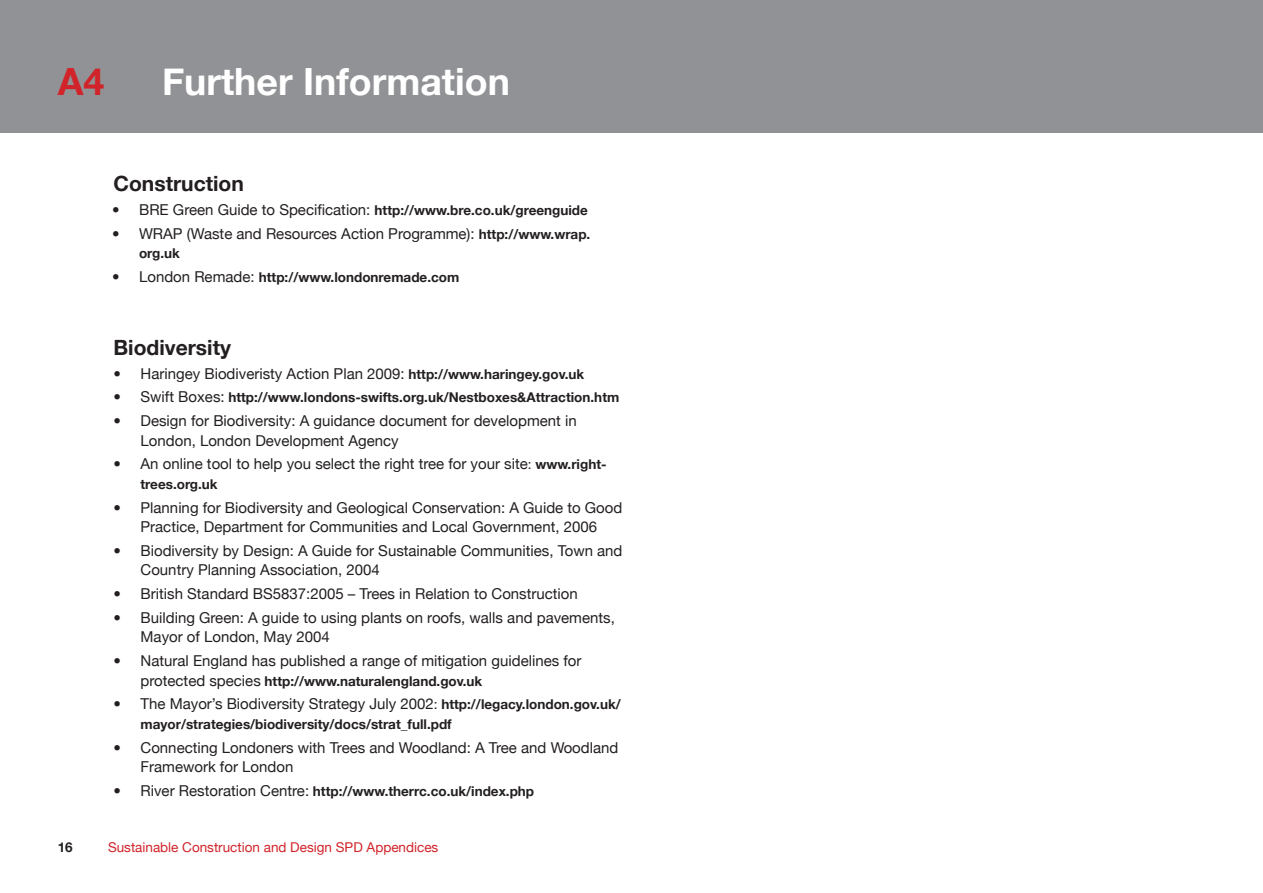
<style>
.page{position:relative;width:1263px;height:893px;background:#fff}
.page>*{position:absolute;margin:0;border:0;box-sizing:border-box;transform-origin:0 0}
.t1{font:700 37.5px "Helvetica Neue";color:#fff}
.t2{font:700 37.5px "Helvetica Neue";color:#d1232a}
.Text{font:700 21px "Helvetica Neue";color:#231f20}
.t3{font:15px/19.5px "Helvetica Neue";color:#231f20}
.t4{font:700 13.5px "Helvetica Neue";color:#231f20}
.t5{font:13.5px "Helvetica Neue";color:#d1232a}
.s1{font-weight:400;font-size:15px}
.s2{font-weight:700;font-size:13.5px}
.s3{font-size:13.5px}
</style>
<div class="page">
<div style="left:0;top:0;width:1263px;height:133px;background:#919295"></div>
<p class="t2" style="left:58px;top:47px;width:48px">A4</p>
<p class="t1" style="left:162px;top:48px;width:349px">Further Information</p>
<p class="Text" style="left:114px;top:165px;width:132px">Construction</p>
<p class="t4" style="left:112px;top:198px;width:477px"><span class="s1">• BRE Green Guide to Specification:</span> http://www.bre.co.uk/greenguide</p>
<p class="t3" style="left:112px;top:222px;width:480px">• WRAP (Waste and Resources Action Programme): <span class="s2">http://www.wrap.</span></p>
<p class="t4" style="left:139px;top:241px;width:42px">org.uk</p>
<p class="t4" style="left:112px;top:265px;width:349px"><span class="s1">• London Remade:</span> http://www.londonremade.com</p>
<p class="Text" style="left:114px;top:328px;width:119px">Biodiversity</p>
<p class="t3" style="left:114px;top:362px;width:472px">• Haringey Biodiveristy Action Plan 2009: <span class="s2">http://www.haringey.gov.uk</span></p>
<p class="t4" style="left:114px;top:385px;width:507px"><span class="s1">• Swift Boxes:</span> http://www.londons-swifts.org.uk/Nestboxes&amp;Attraction.htm</p>
<p class="t3" style="left:141px;top:410px;width:438px;text-indent:-27px">• Design for Biodiversity: A guidance document for development in<br>London, London Development Agency</p>
<p class="t3" style="left:114px;top:453px;width:494px">• An online tool to help you select the right tree for your site<span class="s3">:</span> <span class="s2">www.right-</span></p>
<p class="t4" style="left:141px;top:472px;width:79px">trees.org.uk</p>
<p class="t3" style="left:114px;top:496px;width:510px;text-align:center">• Planning for Biodiversity and Geological Conservation: A Guide to Good<br>Practice, Department for Communities and Local Government, 2006</p>
<p class="t3" style="left:141px;top:540px;width:483px;text-indent:-27px">• Biodiversity by Design: A Guide for Sustainable Communities, Town and<br>Country Planning Association, 2004</p>
<p class="t3" style="left:114px;top:583px;width:466px">• British Standard BS5837:2005 – Trees in Relation to Construction</p>
<p class="t3" style="left:141px;top:607px;width:476px;text-indent:-27px">• Building Green: A guide to using plants on roofs, walls and pavements,<br>Mayor of London, May 2004</p>
<p class="t3" style="left:114px;top:650px;width:469px">• Natural England has published a range of mitigation guidelines for</p>
<p class="t4" style="left:141px;top:669px;width:343px"><span class="s1">protected species</span> http://www.naturalengland.gov.uk</p>
<p class="t3" style="left:114px;top:693px;width:509px">• The Mayor’s Biodiversity Strategy July 2002<span class="s3">:</span> <span class="s2">http://legacy.london.gov.uk/</span></p>
<p class="t4" style="left:141px;top:712px;width:313px">mayor/strategies/biodiversity/docs/strat_full.pdf</p>
<p class="t3" style="left:141px;top:736px;width:479px;text-indent:-27px">• Connecting Londoners with Trees and Woodland: A Tree and Woodland<br>Framework for London</p>
<p class="t4" style="left:114px;top:779px;width:422px"><span class="s1">• River Restoration Centre:</span> http://www.therrc.co.uk/index.php</p>
<p class="t4" style="left:58px;top:835px;width:17px">16</p>
<p class="t5" style="left:108px;top:836px;width:332px">Sustainable Construction and Design SPD Appendices</p>
</div>
